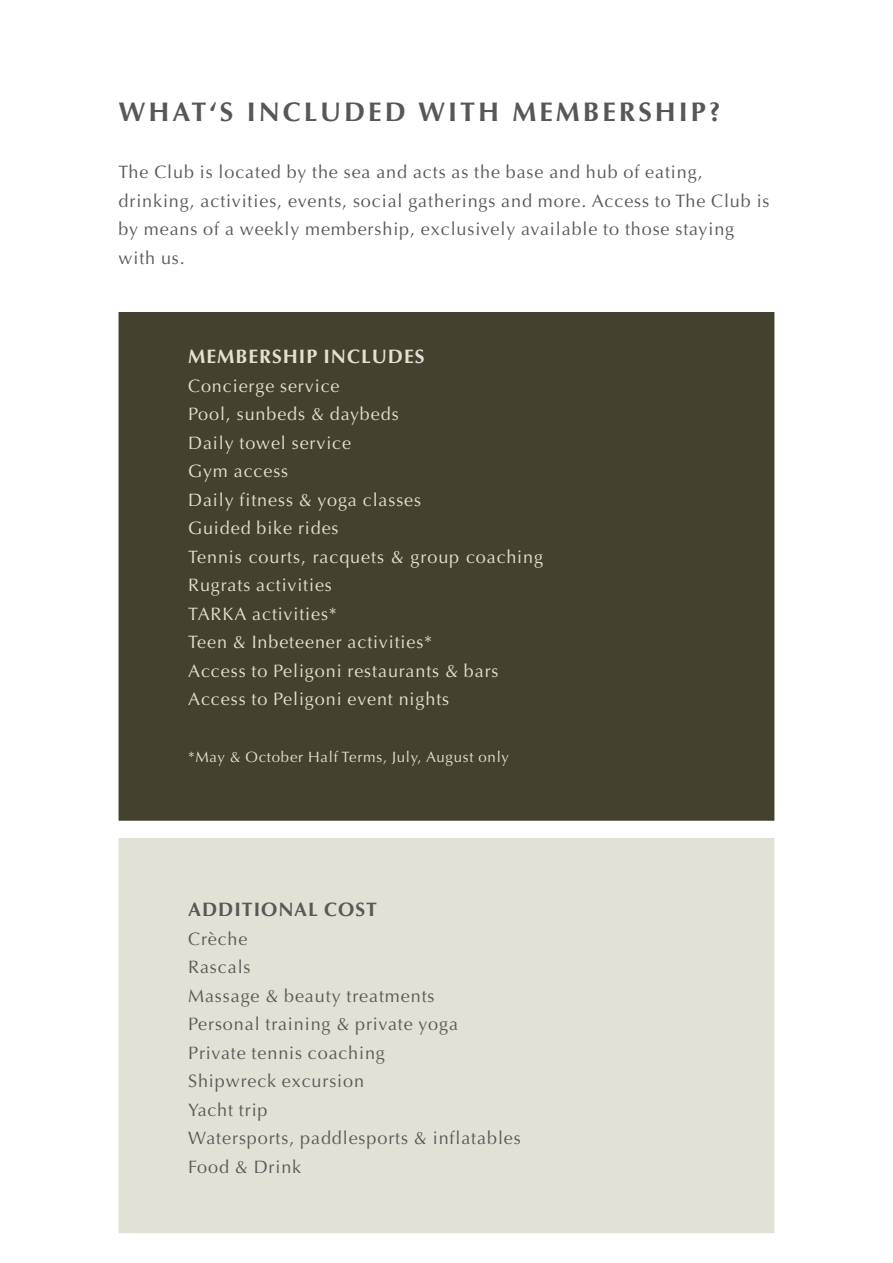
<style>
.page{position:relative;width:893px;height:1263px;background:#fff}
.page>*{position:absolute;margin:0;border:0;box-sizing:border-box;transform-origin:0 0}
.t1{font:700 27px "Optima";letter-spacing:.11em;color:#575756}
.t2{font:700 19.5px "Optima";letter-spacing:.05em;color:#e2e1d5}
.t3{font:700 19.5px "Optima";letter-spacing:.05em;color:#595857}
.t4{font:18px/28.5px "Optima";letter-spacing:.05em;color:#e2e1d5}
.t5{font:18px/28.5px "Optima";letter-spacing:.05em;color:#575756}
.t6{font:18px/28.5px "Optima";letter-spacing:.05em;color:#595857}
.t7{font:15px "Optima";letter-spacing:.05em;color:#e2e1d5}
</style>
<div class="page">
<div style="left:119px;top:312px;width:655px;height:509px;background:#44422e"></div>
<div style="left:119px;top:838px;width:655px;height:395px;background:#e2e1d5"></div>
<h1 class="t1" style="left:119px;top:97px;width:604px">WHAT‘S INCLUDED WITH MEMBERSHIP?</h1>
<p class="t5" style="left:119px;top:158px;width:653px">The Club is located by the sea and acts as the base and hub of eating, drinking, activities, events, social gatherings and more. Access to The Club is by means of a weekly membership, exclusively available to those staying with us.</p>
<p class="t2" style="left:188px;top:345px;width:238px">MEMBERSHIP INCLUDES</p>
<p class="t4" style="left:188px;top:372px;width:356px">Concierge service<br>Pool, sunbeds &amp; daybeds<br>Daily towel service<br>Gym access<br>Daily fitness &amp; yoga classes<br>Guided bike rides<br>Tennis courts, racquets &amp; group coaching<br>Rugrats activities<br>TARKA activities*<br>Teen &amp; Inbeteener activities*<br>Access to Peligoni restaurants &amp; bars<br>Access to Peligoni event nights</p>
<p class="t7" style="left:188px;top:748px;width:322px">*May &amp; October Half Terms, July, August only</p>
<p class="t3" style="left:188px;top:898px;width:190px">ADDITIONAL COST</p>
<p class="t6" style="left:188px;top:925px;width:334px">Crèche<br>Rascals<br>Massage &amp; beauty treatments<br>Personal training &amp; private yoga<br>Private tennis coaching<br>Shipwreck excursion<br>Yacht trip<br>Watersports, paddlesports &amp; inflatables<br>Food &amp; Drink</p>
</div>
